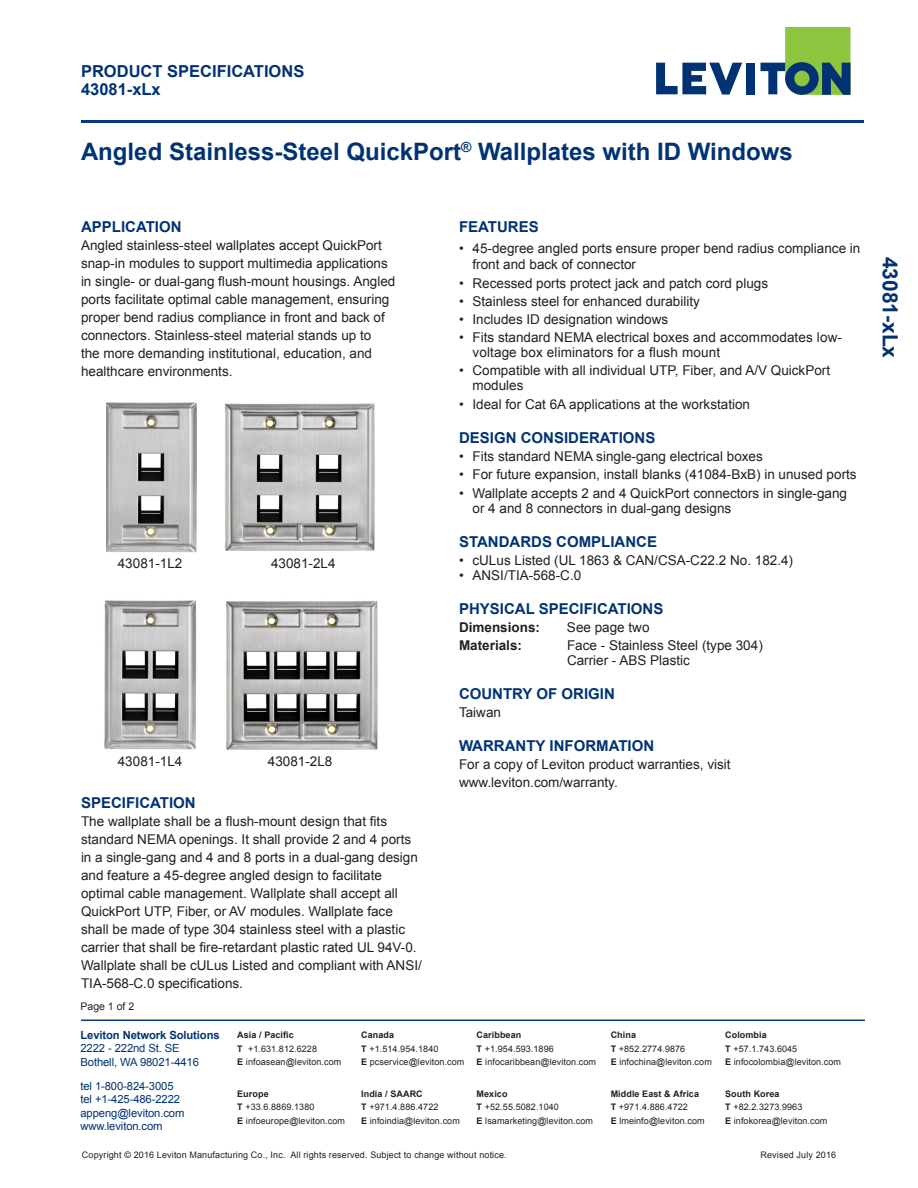
<style>
.page{position:relative;width:918px;height:1188px;background:#fff}
.page>*{position:absolute;margin:0;border:0;box-sizing:border-box;transform-origin:0 0}
.t1{font:700 24px "Arial";color:#013374}
.t2{font:700 21px "Arial";color:#013374}
.t3{font:700 16.5px "Arial";color:#013374}
.Subheads{font:700 15px "Arial";color:#013374}
.Body{font:13.5px/18px "Arial";color:#231f20}
.Bulletted{font:13.5px "Arial";color:#231f20}
.t4{font:700 13.5px "Arial";color:#231f20}
.t5{font:11.25px/13.5px "Arial";letter-spacing:-.01em;color:#013374}
.t6{font:10.5px "Arial";color:#231f20}
.t7{font:9px/13.5px "Arial";letter-spacing:.01em;color:#231f20}
.t8{font:700 9px "Arial";letter-spacing:.01em;color:#231f20}
.s1{font-weight:700}
</style>
<div class="page">
<svg style="left:656px;top:63px;width:86px;height:32px"></svg>
<div style="left:746px;top:63px;width:9px;height:31px;background:#013374"></div>
<svg style="left:760px;top:27px;width:90px;height:68px"></svg>
<hr style="left:81px;top:120px;width:783px;height:3px;background:#083981">
<hr style="left:81px;top:1020px;width:784px;height:1px;background:#083981">
<img style="left:106px;top:402px;width:91px;height:151px">
<img style="left:104px;top:600px;width:93px;height:150px">
<img style="left:226px;top:601px;width:152px;height:149px">
<img style="left:224px;top:403px;width:151px;height:148px">
<p class="t3" style="left:81px;top:60px;width:225px">PRODUCT SPECIFICATIONS</p>
<p class="t3" style="left:81px;top:78px;width:81px">43081-xLx</p>
<p class="t1" style="left:81px;top:135px;width:713px">Angled Stainless-Steel QuickPort<sup>®</sup> Wallplates with ID Windows</p>
<p class="Subheads" style="left:81px;top:216px;width:102px">APPLICATION</p>
<p class="Body" style="left:81px;top:236px;width:316px">Angled stainless-steel wallplates accept QuickPort snap-in modules to support multimedia applications in single- or dual-gang flush-mount housings. Angled ports facilitate optimal cable management, ensuring proper bend radius compliance in front and back of connectors. Stainless-steel material stands up to<br>the more demanding institutional, education, and healthcare environments.</p>
<p class="Bulletted" style="left:118px;top:554px;width:66px">43081-1L2</p>
<p class="Bulletted" style="left:271px;top:554px;width:66px">43081-2L4</p>
<p class="Bulletted" style="left:118px;top:753px;width:66px">43081-1L4</p>
<p class="Bulletted" style="left:268px;top:753px;width:66px">43081-2L8</p>
<p class="Subheads" style="left:81px;top:793px;width:116px">SPECIFICATION</p>
<p class="Body" style="left:81px;top:812px;width:342px">The wallplate shall be a flush-mount design that fits standard NEMA openings. It shall provide 2 and 4 ports in a single-gang and 4 and 8 ports in a dual-gang design and feature a 45-degree angled design to facilitate optimal cable management. Wallplate shall accept all QuickPort UTP, Fiber, or AV modules. Wallplate face shall be made of type 304 stainless steel with a plastic carrier that shall be fire-retardant plastic rated UL 94V-0.<br>Wallplate shall be cULus Listed and compliant with ANSI/ TIA-568-C.0 specifications.</p>
<p class="Subheads" style="left:459px;top:216px;width:81px">FEATURES</p>
<p class="Body" style="left:472px;top:240px;width:389px;line-height:16.5px;text-indent:-14px">• 45-degree angled ports ensure proper bend radius compliance in front and back of connector</p>
<p class="Body" style="left:459px;top:274px;width:311px">• Recessed ports protect jack and patch cord plugs</p>
<p class="Body" style="left:459px;top:292px;width:242px">• Stainless steel for enhanced durability</p>
<p class="Body" style="left:459px;top:310px;width:211px">• Includes ID designation windows</p>
<p class="Body" style="left:472px;top:330px;width:371px;line-height:15px;text-indent:-14px">• Fits standard NEMA electrical boxes and accommodates low&shy;voltage box eliminators for a flush mount</p>
<p class="Body" style="left:472px;top:363px;width:359px;line-height:15px;text-indent:-14px">• Compatible with all individual UTP, Fiber, and A/V QuickPort modules</p>
<p class="Body" style="left:459px;top:395px;width:293px">• Ideal for Cat 6A applications at the workstation</p>
<p class="Subheads" style="left:459px;top:428px;width:198px">DESIGN CONSIDERATIONS</p>
<p class="Body" style="left:459px;top:448px;width:305px">• Fits standard NEMA single-gang electrical boxes</p>
<p class="Body" style="left:459px;top:466px;width:399px">• For future expansion, install blanks (41084-BxB) in unused ports</p>
<p class="Body" style="left:472px;top:486px;width:376px;line-height:15px;text-indent:-14px">• Wallplate accepts 2 and 4 QuickPort connectors in single-gang or 4 and 8 connectors in dual-gang designs</p>
<p class="Subheads" style="left:459px;top:532px;width:200px">STANDARDS COMPLIANCE</p>
<p class="Body" style="left:459px;top:551px;width:336px">• cULus Listed (UL 1863 &amp; CAN/CSA-C22.2 No. 182.4)</p>
<p class="Body" style="left:459px;top:566px;width:124px">• ANSI/TIA-568-C.0</p>
<p class="Subheads" style="left:459px;top:599px;width:206px">PHYSICAL SPECIFICATIONS</p>
<p class="t4" style="left:459px;top:618px;width:83px">Dimensions:</p>
<p class="Body" style="left:567px;top:618px;width:84px">See page two</p>
<p class="t4" style="left:459px;top:636px;width:65px">Materials:</p>
<p class="Body" style="left:567px;top:638px;width:197px;line-height:15px">Face - Stainless Steel (type 304)<br>Carrier - ABS Plastic</p>
<p class="Subheads" style="left:459px;top:684px;width:157px">COUNTRY OF ORIGIN</p>
<p class="Body" style="left:459px;top:704px;width:44px">Taiwan</p>
<p class="Subheads" style="left:459px;top:736px;width:197px">WARRANTY INFORMATION</p>
<p class="Body" style="left:459px;top:756px;width:273px">For a copy of Leviton product warranties, visit</p>
<p class="Body" style="left:459px;top:774px;width:160px">www.leviton.com/warranty.</p>
<p class="t6" style="left:80px;top:1000px;width:55px">Page 1 of 2</p>
<p class="t5" style="left:80px;top:1028px;width:141px"><span class="s1">Leviton Network Solutions<br></span>2222 - 222nd St. SE<br>Bothell, WA 98021-4416</p>
<p class="t5" style="left:80px;top:1079px;width:95px">tel 1-800-824-3005</p>
<p class="t5" style="left:80px;top:1092px;width:101px">tel +1-425-486-2222</p>
<p class="t5" style="left:80px;top:1106px;width:105px">appeng@leviton.com</p>
<p class="t5" style="left:80px;top:1119px;width:84px">www.leviton.com</p>
<p class="t7" style="left:237px;top:1029px;width:106px"><span class="s1">Asia / Pacific<br>T</span> +1.631.812.6228<br><span class="s1">E</span> infoasean@leviton.com</p>
<p class="t7" style="left:361px;top:1029px;width:105px"><span class="s1">Canada<br>T</span> +1.514.954.1840<br><span class="s1">E</span> pcservice@leviton.com</p>
<p class="t7" style="left:477px;top:1029px;width:121px"><span class="s1">Caribbean<br>T</span> +1.954.593.1896<br><span class="s1">E</span> infocaribbean@leviton.com</p>
<p class="t8" style="left:611px;top:1029px;width:27px">China</p>
<p class="t8" style="left:725px;top:1029px;width:43px">Colombia</p>
<p class="t7" style="left:725px;top:1042px;width:117px"><span class="s1">T</span> +57.1.743.6045<br><span class="s1">E</span> infocolombia@leviton.com</p>
<p class="t7" style="left:611px;top:1042px;width:103px"><span class="s1">T</span> +852.2774.9876<br><span class="s1">E</span> infochina@leviton.com</p>
<p class="t7" style="left:477px;top:1087px;width:118px"><span class="s1">Mexico<br>T</span> +52.55.5082.1040<br><span class="s1">E</span> lsamarketing@leviton.com</p>
<p class="t7" style="left:611px;top:1087px;width:95px"><span class="s1">Middle East &amp; Africa<br>T</span> +971.4.886.4722<br><span class="s1">E</span> lmeinfo@leviton.com</p>
<p class="t7" style="left:725px;top:1087px;width:104px"><span class="s1">South Korea<br>T</span> +82.2.3273.9963<br><span class="s1">E</span> infokorea@leviton.com</p>
<p class="t7" style="left:82px;top:1149px;width:426px">Copyright © 2016 Leviton Manufacturing Co., Inc. All rights reserved. Subject to change without notice.</p>
<p class="t7" style="left:760px;top:1149px;width:77px">Revised July 2016</p>
<p class="t7" style="left:237px;top:1087px;width:109px"><span class="s1">Europe<br>T</span> +33.6.8869.1380<br><span class="s1">E</span> infoeurope@leviton.com</p>
<p class="t8" style="left:361px;top:1088px;width:63px">India / SAARC</p>
<p class="t7" style="left:361px;top:1100px;width:100px"><span class="s1">T</span> +971.4.886.4722<br><span class="s1">E</span> infoindia@leviton.com</p>
<p class="t2" style="left:904px;top:256px;width:103px;rotate:90deg">43081-xLx</p>
</div>
